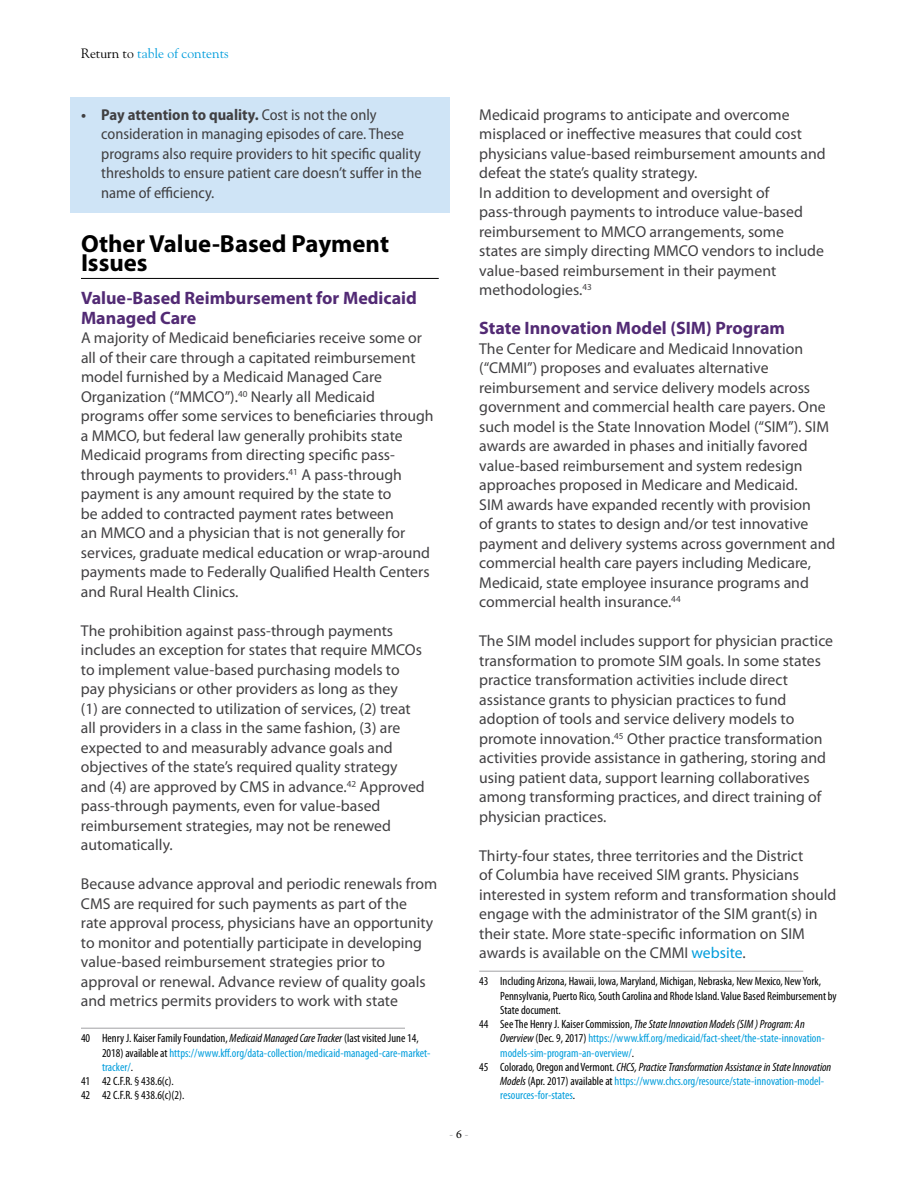
<style>
.page{position:relative;width:918px;height:1188px;background:#fff}
.page>*{position:absolute;margin:0;border:0;box-sizing:border-box;transform-origin:0 0}
.t1{font:700 24.75px/19.5px "Myriad Pro";color:#000}
.t2{font:700 18px/19.5px "Myriad Pro";color:#522a74}
.t3{font:15.75px/19.5px "Myriad Pro";color:#414042}
.t4{font:semi-condensed 15.75px/19.5px "Myriad Pro";color:#414042}
.t5{font:13.5px "Goudy Std";color:#009ddc}
.t6{font:condensed 12px "Myriad Pro";color:#009ddc}
.t7{font:condensed 12px "Myriad Pro";color:#000}
.t8{font:italic condensed 12px "Myriad Pro";color:#000}
.t9{font:12px "Minion Pro";color:#a1a1a4}
.s1{color:#000}
.s2{font-weight:700}
.s3{font-style:italic}
.s4{color:#009ddc}
.s5{font-style:normal}
.s6{font-style:italic;color:#000}
</style>
<div class="page">
<div style="left:70px;top:97px;width:380px;height:116px;background:#cfe4f6"></div>
<hr style="left:81px;top:278px;width:358px;height:1px;background:#000">
<hr style="left:81px;top:1028px;width:324px;height:1px;background:#a1a1a4">
<hr style="left:479px;top:971px;width:324px;height:1px;background:#a1a1a4">
<p class="t5" style="left:81px;top:45px;width:149px"><span class="s1">Return to</span> table of contents</p>
<p class="t4" style="left:101px;top:105px;width:322px;text-indent:-20px"><span class="s2">• Pay attention to quality.</span> Cost is not the only consideration in managing episodes of care. These programs also require providers to hit specific quality thresholds to ensure patient care doesn’t suffer in the name of efficiency.</p>
<h1 class="t1" style="left:81px;top:233px;width:310px">Other Value-Based Payment<br>Issues</h1>
<p class="t2" style="left:81px;top:288px;width:337px">Value-Based Reimbursement for Medicaid<br>Managed Care</p>
<p class="t3" style="left:81px;top:328px;width:354px">A majority of Medicaid beneficiaries receive some or all of their care through a capitated reimbursement model furnished by a Medicaid Managed Care Organization (“MMCO”).<sup>40</sup> Nearly all Medicaid programs offer some services to beneficiaries through a MMCO, but federal law generally prohibits state Medicaid programs from directing specific pass&shy;through payments to providers.<sup>41</sup> A pass-through payment is any amount required by the state to<br>be added to contracted payment rates between<br>an MMCO and a physician that is not generally for services, graduate medical education or wrap-around payments made to Federally Qualified Health Centers and Rural Health Clinics.</p>
<p class="t3" style="left:81px;top:621px;width:345px">The prohibition against pass-through payments includes an exception for states that require MMCOs to implement value-based purchasing models to pay physicians or other providers as long as they<br>(1) are connected to utilization of services, (2) treat all providers in a class in the same fashion, (3) are expected to and measurably advance goals and objectives of the state’s required quality strategy and (4) are approved by CMS in advance.<sup>42</sup> Approved pass-through payments, even for value-based reimbursement strategies, may not be renewed automatically.</p>
<p class="t3" style="left:81px;top:874px;width:358px">Because advance approval and periodic renewals from CMS are required for such payments as part of the<br>rate approval process, physicians have an opportunity to monitor and potentially participate in developing value-based reimbursement strategies prior to approval or renewal. Advance review of quality goals and metrics permits providers to work with state</p>
<p class="t7" style="left:81px;top:1031px;width:339px">40 Henry J. Kaiser Family Foundation, <span class="s3">Medicaid Managed Care Tracker</span> (last visited June 14,</p>
<p class="t6" style="left:102px;top:1045px;width:330px"><span class="s1">2018) available at</span> https://www.kff.org/data-collection/medicaid-managed-care-market-</p>
<p class="t6" style="left:102px;top:1060px;width:33px">tracker/<span class="s1">.</span></p>
<p class="t7" style="left:81px;top:1074px;width:94px">41 42 C.F.R. § 438.6(c).</p>
<p class="t7" style="left:81px;top:1088px;width:105px">42 42 C.F.R. § 438.6(c)(2).</p>
<p class="t3" style="left:479px;top:105px;width:348px">Medicaid programs to anticipate and overcome misplaced or ineffective measures that could cost physicians value-based reimbursement amounts and defeat the state’s quality strategy.<br>In addition to development and oversight of pass-through payments to introduce value-based reimbursement to MMCO arrangements, some states are simply directing MMCO vendors to include value-based reimbursement in their payment methodologies.<sup>43</sup></p>
<p class="t2" style="left:479px;top:318px;width:307px">State Innovation Model (SIM) Program</p>
<p class="t3" style="left:479px;top:339px;width:358px">The Center for Medicare and Medicaid Innovation (“CMMI”) proposes and evaluates alternative reimbursement and service delivery models across government and commercial health care payers. One such model is the State Innovation Model (“SIM”). SIM awards are awarded in phases and initially favored value-based reimbursement and system redesign approaches proposed in Medicare and Medicaid.<br>SIM awards have expanded recently with provision<br>of grants to states to design and/or test innovative payment and delivery systems across government and commercial health care payers including Medicare, Medicaid, state employee insurance programs and commercial health insurance.<sup>44</sup></p>
<p class="t3" style="left:479px;top:631px;width:355px">The SIM model includes support for physician practice transformation to promote SIM goals. In some states practice transformation activities include direct assistance grants to physician practices to fund adoption of tools and service delivery models to promote innovation.<sup>45</sup> Other practice transformation activities provide assistance in gathering, storing and using patient data, support learning collaboratives among transforming practices, and direct training of physician practices.</p>
<p class="t3" style="left:479px;top:846px;width:359px">Thirty-four states, three territories and the District<br>of Columbia have received SIM grants. Physicians interested in system reform and transformation should engage with the administrator of the SIM grant(s) in their state. More state-specific information on SIM awards is available on the CMMI <span class="s4">website</span>.</p>
<p class="t7" style="left:479px;top:974px;width:343px">43 Including Arizona, Hawaii, Iowa, Maryland, Michigan, Nebraska, New Mexico, New York,</p>
<p class="t7" style="left:500px;top:988px;width:338px">Pennsylvania, Puerto Rico, South Carolina and Rhode Island. Value Based Reimbursement by</p>
<p class="t7" style="left:500px;top:1003px;width:62px">State document.</p>
<p class="t8" style="left:479px;top:1017px;width:327px"><span class="s5">44 See The Henry J. Kaiser Commission,</span> The State Innovation Models (SIM ) Program: An</p>
<p class="t6" style="left:500px;top:1031px;width:326px"><span class="s6">Overview</span> <span class="s1">(Dec. 9, 2017)</span> https://www.kff.org/medicaid/fact-sheet/the-state-innovation-</p>
<p class="t6" style="left:500px;top:1045px;width:135px">models-sim-program-an-overview/<span class="s1">.</span></p>
<p class="t8" style="left:479px;top:1060px;width:354px"><span class="s5">45 Colorado, Oregon and Vermont.</span> CHCS, Practice Transformation Assistance in State Innovation</p>
<p class="t6" style="left:500px;top:1074px;width:325px"><span class="s6">Models</span> <span class="s1">(Apr. 2017) available at</span> https://www.chcs.org/resource/state-innovation-model-</p>
<p class="t6" style="left:500px;top:1088px;width:76px">resources-for-states<span class="s1">.</span></p>
<p class="t9" style="left:449px;top:1127px;width:21px">- <span class="s1">6</span> -</p>
</div>
